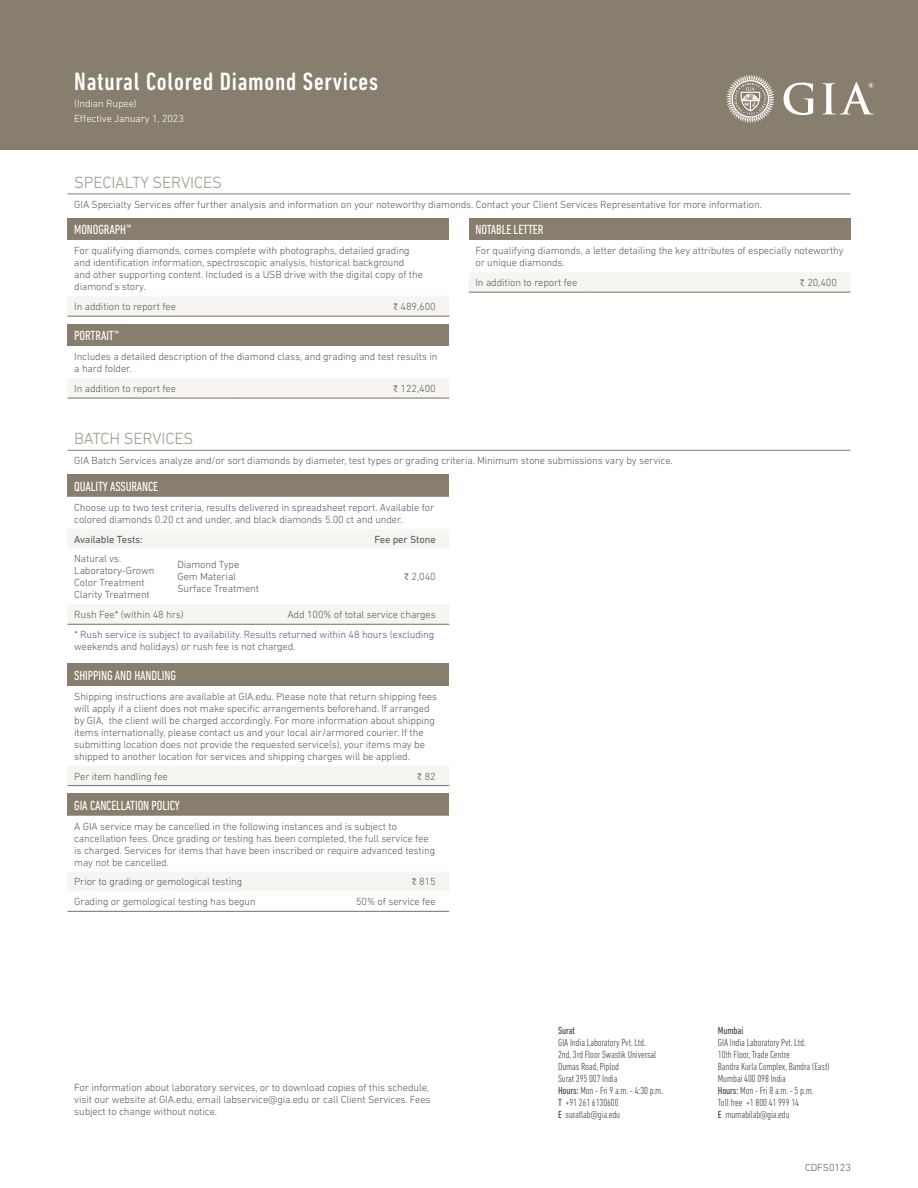
<style>
.page{position:relative;width:918px;height:1188px;background:#fff}
.page>*{position:absolute;margin:0;border:0;box-sizing:border-box;transform-origin:0 0}
.t1{font:500 condensed 25.5px "DIN Next LT Pro";letter-spacing:.03em;color:#fff}
.t2{font:300 16.5px "DIN Next LT Pro";letter-spacing:-.01em;color:#9e9485}
.t3{font:condensed 13.5px "DIN Next LT Pro";letter-spacing:-.01em;color:#fff}
.t4{font:300 10.5px/12px "DIN Next LT Pro";letter-spacing:-.01em;color:#58595b}
.t5{font:300 condensed 10.5px/12px "DIN Next LT Pro";letter-spacing:-.01em;color:#414042}
.t6{font:300 10.5px/14.9px "DIN Next LT Pro";letter-spacing:-.01em;color:#fff}
.t7{font:10.5px "DIN Next LT Pro";letter-spacing:-.01em;color:#58595b}
.t8{font:condensed 10.5px "DIN Next LT Pro";letter-spacing:-.01em;color:#414042}
.s1{font-family:"Minion Pro";font-weight:400}
.s2{font-weight:400}
</style>
<div class="page">
<div style="left:0;top:0;width:918px;height:149px;background:#887e6d"></div>
<svg style="left:784px;top:83px;width:29px;height:32px"></svg>
<svg style="left:823px;top:82px;width:51px;height:32px"></svg>
<svg style="left:726px;top:75px;width:49px;height:48px"></svg>
<hr style="left:68px;top:194px;width:782px;height:1px;background:#887e6d">
<hr style="left:68px;top:450px;width:782px;height:1px;background:#887e6d">
<div style="left:68px;top:218px;width:381px;height:22px;background:#887e6d"></div>
<div style="left:68px;top:297px;width:381px;height:19px;background:#f6f5f2"></div>
<hr style="left:68px;top:316px;width:171px;height:1px;background:#887e6d">
<hr style="left:239px;top:316px;width:210px;height:1px;background:#887e6d">
<div style="left:68px;top:475px;width:381px;height:22px;background:#887e6d"></div>
<svg style="left:68px;top:529px;width:381px;height:95px"></svg>
<hr style="left:270px;top:624px;width:179px;height:1px;background:#887e6d">
<hr style="left:68px;top:624px;width:103px;height:1px;background:#887e6d">
<hr style="left:171px;top:624px;width:99px;height:1px;background:#887e6d">
<div style="left:68px;top:664px;width:381px;height:22px;background:#887e6d"></div>
<div style="left:68px;top:766px;width:381px;height:19px;background:#f6f5f2"></div>
<hr style="left:68px;top:785px;width:171px;height:1px;background:#887e6d">
<hr style="left:239px;top:785px;width:210px;height:1px;background:#887e6d">
<div style="left:68px;top:794px;width:381px;height:22px;background:#887e6d"></div>
<svg style="left:68px;top:872px;width:381px;height:39px"></svg>
<hr style="left:68px;top:911px;width:245px;height:1px;background:#887e6d">
<hr style="left:313px;top:911px;width:136px;height:1px;background:#887e6d">
<div style="left:68px;top:324px;width:381px;height:22px;background:#887e6d"></div>
<div style="left:68px;top:378px;width:381px;height:20px;background:#f6f5f2"></div>
<hr style="left:68px;top:398px;width:171px;height:1px;background:#887e6d">
<hr style="left:239px;top:398px;width:210px;height:1px;background:#887e6d">
<div style="left:469px;top:218px;width:381px;height:22px;background:#887e6d"></div>
<div style="left:469px;top:273px;width:381px;height:19px;background:#f6f5f2"></div>
<hr style="left:469px;top:292px;width:123px;height:1px;background:#887e6d">
<hr style="left:592px;top:292px;width:259px;height:1px;background:#887e6d">
<h1 class="t1" style="left:74px;top:67px;width:305px">Natural Colored Diamond Services</h1>
<p class="t6" style="left:74px;top:96px;width:111px">(Indian Rupee)<br>Effective January 1, 2023</p>
<h2 class="t2" style="left:74px;top:173px;width:149px">SPECIALTY SERVICES</h2>
<p class="t4" style="left:74px;top:198px;width:689px">GIA Specialty Services offer further analysis and information on your noteworthy diamonds. Contact your Client Services Representative for more information.</p>
<p class="t3" style="left:74px;top:222px;width:58px">MONOGRAPH<sup>™</sup></p>
<p class="t4" style="left:74px;top:245px;width:350px">For qualifying diamonds, comes complete with photographs, detailed grading and identification information, spectroscopic analysis, historical background and other supporting content. Included is a USB drive with the digital copy of the diamond's story.</p>
<p class="t4" style="left:74px;top:300px;width:103px">In addition to report fee</p>
<p class="t4" style="left:393px;top:300px;width:44px"><span class="s1">₹</span> 489,600</p>
<p class="t3" style="left:74px;top:328px;width:46px">PORTRAIT<sup>™</sup></p>
<p class="t4" style="left:74px;top:351px;width:365px">Includes a detailed description of the diamond class, and grading and test results in a hard folder.</p>
<p class="t4" style="left:74px;top:382px;width:103px">In addition to report fee</p>
<p class="t4" style="left:393px;top:382px;width:44px"><span class="s1">₹</span> 122,400</p>
<p class="t3" style="left:476px;top:222px;width:69px">NOTABLE LETTER</p>
<p class="t4" style="left:476px;top:245px;width:370px">For qualifying diamonds, a letter detailing the key attributes of especially noteworthy or unique diamonds.</p>
<p class="t4" style="left:476px;top:276px;width:103px">In addition to report fee</p>
<p class="t4" style="left:800px;top:276px;width:39px"><span class="s1">₹</span> 20,400</p>
<h2 class="t2" style="left:74px;top:429px;width:121px">BATCH SERVICES</h2>
<p class="t4" style="left:74px;top:454px;width:600px">GIA Batch Services analyze and/or sort diamonds by diameter, test types or grading criteria. Minimum stone submissions vary by service.</p>
<p class="t3" style="left:74px;top:479px;width:85px">QUALITY ASSURANCE</p>
<p class="t4" style="left:74px;top:501px;width:362px">Choose up to two test criteria, results delivered in spreadsheet report. Available for colored diamonds 0.20 ct and under, and black diamonds 5.00 ct and under.</p>
<p class="t7" style="left:74px;top:533px;width:70px">Available Tests:</p>
<p class="t7" style="left:374px;top:533px;width:63px">Fee per Stone</p>
<p class="t4" style="left:74px;top:553px;width:82px">Natural vs.<br>Laboratory-Grown<br>Color Treatment<br>Clarity Treatment</p>
<p class="t4" style="left:177px;top:559px;width:83px">Diamond Type<br>Gem Material<br>Surface Treatment</p>
<p class="t4" style="left:404px;top:571px;width:33px"><span class="s1">₹</span> 2,040</p>
<p class="t4" style="left:74px;top:609px;width:111px">Rush Fee* (within 48 hrs)</p>
<p class="t4" style="left:74px;top:605px;width:363px;line-height:20px;text-align:right">Add 100% of total service charges<br>* Rush service is subject to availability. Results returned within 48 hours (excluding</p>
<p class="t4" style="left:74px;top:641px;width:223px">weekends and holidays) or rush fee is not charged.</p>
<p class="t3" style="left:74px;top:668px;width:103px">SHIPPING AND HANDLING</p>
<p class="t4" style="left:74px;top:690px;width:364px">Shipping instructions are available at GIA.edu. Please note that return shipping fees will apply if a client does not make specific arrangements beforehand. If arranged by GIA, the client will be charged accordingly. For more information about shipping items internationally, please contact us and your local air/armored courier. If the submitting location does not provide the requested service(s), your items may be shipped to another location for services and shipping charges will be applied.</p>
<p class="t4" style="left:74px;top:770px;width:95px">Per item handling fee</p>
<p class="t4" style="left:417px;top:770px;width:20px"><span class="s1">₹</span> 82</p>
<p class="t3" style="left:74px;top:798px;width:107px">GIA CANCELLATION POLICY</p>
<p class="t4" style="left:74px;top:820px;width:362px">A GIA service may be cancelled in the following instances and is subject to cancellation fees. Once grading or testing has been completed, the full service fee is charged. Services for items that have been inscribed or require advanced testing may not be cancelled.</p>
<p class="t4" style="left:74px;top:876px;width:169px">Prior to grading or gemological testing</p>
<p class="t4" style="left:412px;top:876px;width:25px"><span class="s1">₹</span> 815</p>
<p class="t4" style="left:74px;top:896px;width:183px">Grading or gemological testing has begun</p>
<p class="t4" style="left:356px;top:896px;width:81px">50% of service fee</p>
<p class="t4" style="left:74px;top:1081px;width:358px">For information about laboratory services, or to download copies of this schedule, visit our website at GIA.edu, email labservice@gia.edu or call Client Services. Fees subject to change without notice.</p>
<p class="t8" style="left:558px;top:1025px;width:18px">Surat</p>
<p class="t5" style="left:558px;top:1036px;width:106px">GIA India Laboratory Pvt. Ltd.<br>2nd, 3rd Floor Swastik Universal<br>Dumas Road, Piplod<br>Surat 395 007 India<br><span class="s2">Hours:</span> Mon - Fri 9 a.m. - 4:30 p.m.<br><span class="s2">T</span> +91 261 6130600<br><span class="s2">E</span> suratlab@gia.edu</p>
<p class="t8" style="left:718px;top:1025px;width:27px">Mumbai</p>
<p class="t5" style="left:718px;top:1036px;width:113px">GIA India Laboratory Pvt. Ltd.<br>10th Floor, Trade Centre<br>Bandra Kurla Complex, Bandra (East)<br>Mumbai 400 098 India<br><span class="s2">Hours:</span> Mon - Fri 8 a.m. - 5 p.m.<br>Toll free +1 800 41 999 14<br><span class="s2">E</span> mumabilab@gia.edu</p>
<p class="t4" style="left:805px;top:1161px;width:48px">CDFS0123</p>
</div>
